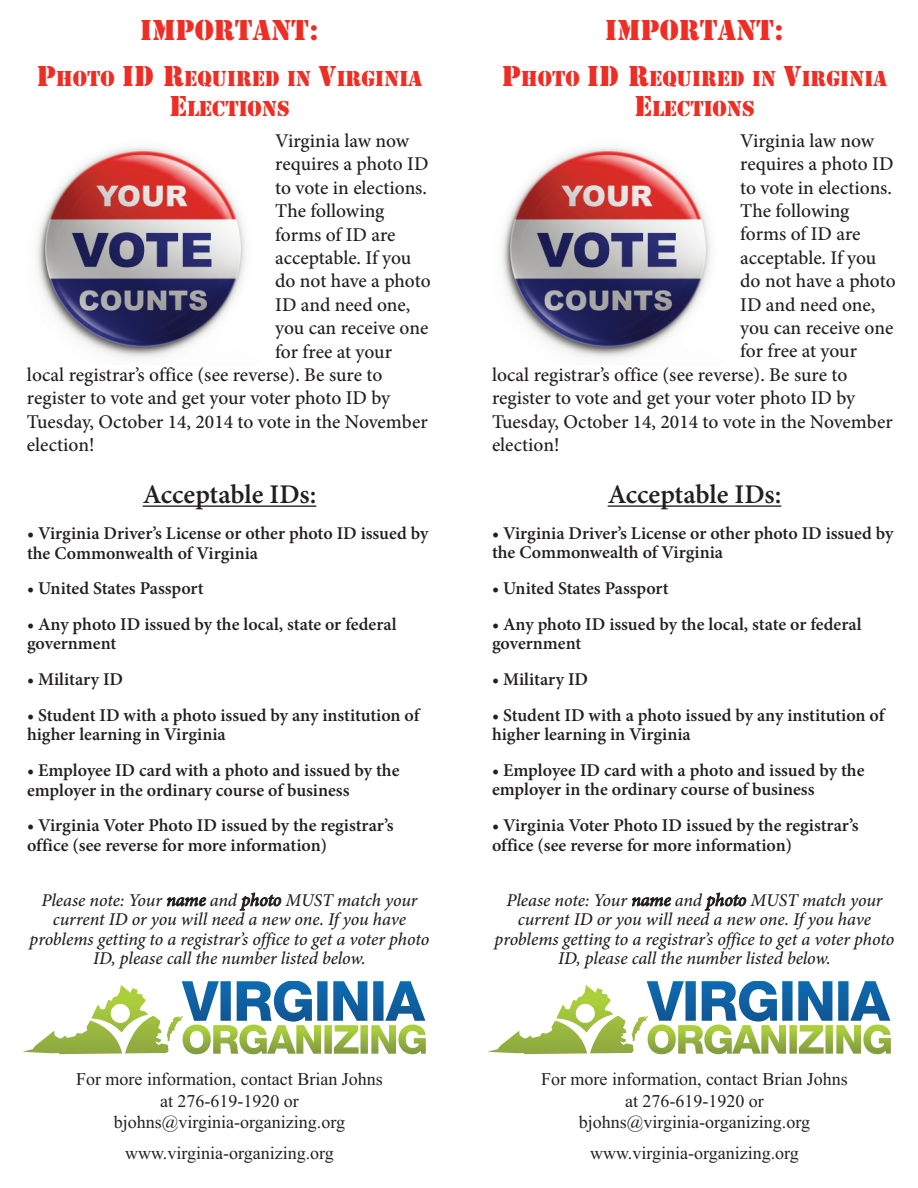
<style>
.page{position:relative;width:918px;height:1188px;background:#fff}
.page>*{position:absolute;margin:0;border:0;box-sizing:border-box;transform-origin:0 0}
.t1{font:30px "Stencil";color:#ee2d24}
.t2{font:600 27px "Minion Pro";color:#231f20}
.t3{font:22.5px/30px "Stencil";color:#ee2d24;text-align:center}
.t4{font:500 19.5px "Minion Pro";letter-spacing:-.005em;color:#231f20}
.t5{font:600 18px/19.5px "Minion Pro";color:#231f20}
.t6{font:italic 500 18px/19.5px "Minion Pro";letter-spacing:-.005em;color:#231f20;text-align:center}
.t7{font:18px/21.6px "Times New Roman";color:#231f20;text-align:center}
.s1{font-size:30px}
</style>
<div class="page">
<hr style="left:143px;top:505px;width:173px;height:2px;background:#231f20">
<img style="left:36px;top:147px;width:210px;height:212px">
<svg style="left:22px;top:981px;width:404px;height:73px"></svg>
<hr style="left:608px;top:505px;width:173px;height:2px;background:#231f20">
<img style="left:501px;top:147px;width:210px;height:212px">
<svg style="left:487px;top:981px;width:404px;height:73px"></svg>
<h1 class="t1" style="left:140px;top:12px;width:180px">IMPORTANT:</h1>
<p class="t3" style="left:37px;top:64px;width:387px"><span class="s1">P</span>HOTO <span class="s1">ID R</span>EQUIRED IN <span class="s1">V</span>IRGINIA<br><span class="s1">E</span>LECTIONS</p>
<p class="t4" style="left:275px;top:133px;width:136px">Virginia law now</p>
<p class="t4" style="left:275px;top:157px;width:155px">requires a photo ID</p>
<p class="t4" style="left:275px;top:180px;width:153px">to vote in elections.</p>
<p class="t4" style="left:275px;top:203px;width:111px">The following</p>
<p class="t4" style="left:275px;top:227px;width:122px">forms of ID are</p>
<p class="t4" style="left:275px;top:250px;width:138px">acceptable. If you</p>
<p class="t4" style="left:275px;top:274px;width:157px">do not have a photo</p>
<p class="t4" style="left:275px;top:297px;width:137px">ID and need one,</p>
<p class="t4" style="left:275px;top:320px;width:155px">you can receive one</p>
<p class="t4" style="left:275px;top:344px;width:118px">for free at your</p>
<p class="t4" style="left:27px;top:367px;width:357px">local registrar’s office (see reverse). Be sure to</p>
<p class="t4" style="left:27px;top:391px;width:365px">register to vote and get your voter photo ID by</p>
<p class="t4" style="left:27px;top:414px;width:402px">Tuesday, October 14, 2014 to vote in the November</p>
<p class="t4" style="left:27px;top:437px;width:69px">election!</p>
<h2 class="t2" style="left:143px;top:485px;width:175px">Acceptable IDs:</h2>
<p class="t5" style="left:27px;top:525px;width:403px">• Virginia Driver’s License or other photo ID issued by the Commonwealth of Virginia</p>
<p class="t5" style="left:27px;top:580px;width:178px">• United States Passport</p>
<p class="t5" style="left:27px;top:616px;width:371px">• Any photo ID issued by the local, state or federal government</p>
<p class="t5" style="left:27px;top:671px;width:98px">• Military ID</p>
<p class="t5" style="left:27px;top:707px;width:394px">• Student ID with a photo issued by any institution of higher learning in Virginia</p>
<p class="t5" style="left:27px;top:762px;width:374px">• Employee ID card with a photo and issued by the employer in the ordinary course of business</p>
<p class="t5" style="left:27px;top:817px;width:368px">• Virginia Voter Photo ID issued by the registrar’s office (see reverse for more information)</p>
<p class="t6" style="left:30px;top:892px;width:401px">Please note: Your name and photo MUST match your current ID or you will need a new one. If you have problems getting to a registrar’s office to get a voter photo ID, please call the number listed below.</p>
<p class="t7" style="left:76px;top:1068px;width:308px">For more information, contact Brian Johns at 276-619-1920 or bjohns@virginia-organizing.org</p>
<p class="t7" style="left:125px;top:1142px;width:210px">www.virginia-organizing.org</p>
<h1 class="t1" style="left:605px;top:12px;width:180px">IMPORTANT:</h1>
<p class="t3" style="left:502px;top:64px;width:387px"><span class="s1">P</span>HOTO <span class="s1">ID R</span>EQUIRED IN <span class="s1">V</span>IRGINIA<br><span class="s1">E</span>LECTIONS</p>
<p class="t4" style="left:740px;top:133px;width:136px">Virginia law now</p>
<p class="t4" style="left:740px;top:157px;width:155px">requires a photo ID</p>
<p class="t4" style="left:740px;top:180px;width:153px">to vote in elections.</p>
<p class="t4" style="left:740px;top:203px;width:111px">The following</p>
<p class="t4" style="left:740px;top:227px;width:122px">forms of ID are</p>
<p class="t4" style="left:740px;top:250px;width:138px">acceptable. If you</p>
<p class="t4" style="left:740px;top:274px;width:157px">do not have a photo</p>
<p class="t4" style="left:740px;top:297px;width:137px">ID and need one,</p>
<p class="t4" style="left:740px;top:320px;width:155px">you can receive one</p>
<p class="t4" style="left:740px;top:344px;width:118px">for free at your</p>
<p class="t4" style="left:492px;top:367px;width:357px">local registrar’s office (see reverse). Be sure to</p>
<p class="t4" style="left:492px;top:391px;width:365px">register to vote and get your voter photo ID by</p>
<p class="t4" style="left:492px;top:414px;width:402px">Tuesday, October 14, 2014 to vote in the November</p>
<p class="t4" style="left:492px;top:437px;width:69px">election!</p>
<h2 class="t2" style="left:608px;top:485px;width:175px">Acceptable IDs:</h2>
<p class="t5" style="left:492px;top:525px;width:403px">• Virginia Driver’s License or other photo ID issued by the Commonwealth of Virginia</p>
<p class="t5" style="left:492px;top:580px;width:178px">• United States Passport</p>
<p class="t5" style="left:492px;top:616px;width:371px">• Any photo ID issued by the local, state or federal government</p>
<p class="t5" style="left:492px;top:671px;width:98px">• Military ID</p>
<p class="t5" style="left:492px;top:707px;width:394px">• Student ID with a photo issued by any institution of higher learning in Virginia</p>
<p class="t5" style="left:492px;top:762px;width:374px">• Employee ID card with a photo and issued by the employer in the ordinary course of business</p>
<p class="t5" style="left:492px;top:817px;width:368px">• Virginia Voter Photo ID issued by the registrar’s office (see reverse for more information)</p>
<p class="t6" style="left:495px;top:892px;width:401px">Please note: Your name and photo MUST match your current ID or you will need a new one. If you have problems getting to a registrar’s office to get a voter photo ID, please call the number listed below.</p>
<p class="t7" style="left:541px;top:1068px;width:308px">For more information, contact Brian Johns at 276-619-1920 or bjohns@virginia-organizing.org</p>
<p class="t7" style="left:590px;top:1142px;width:210px">www.virginia-organizing.org</p>
</div>
